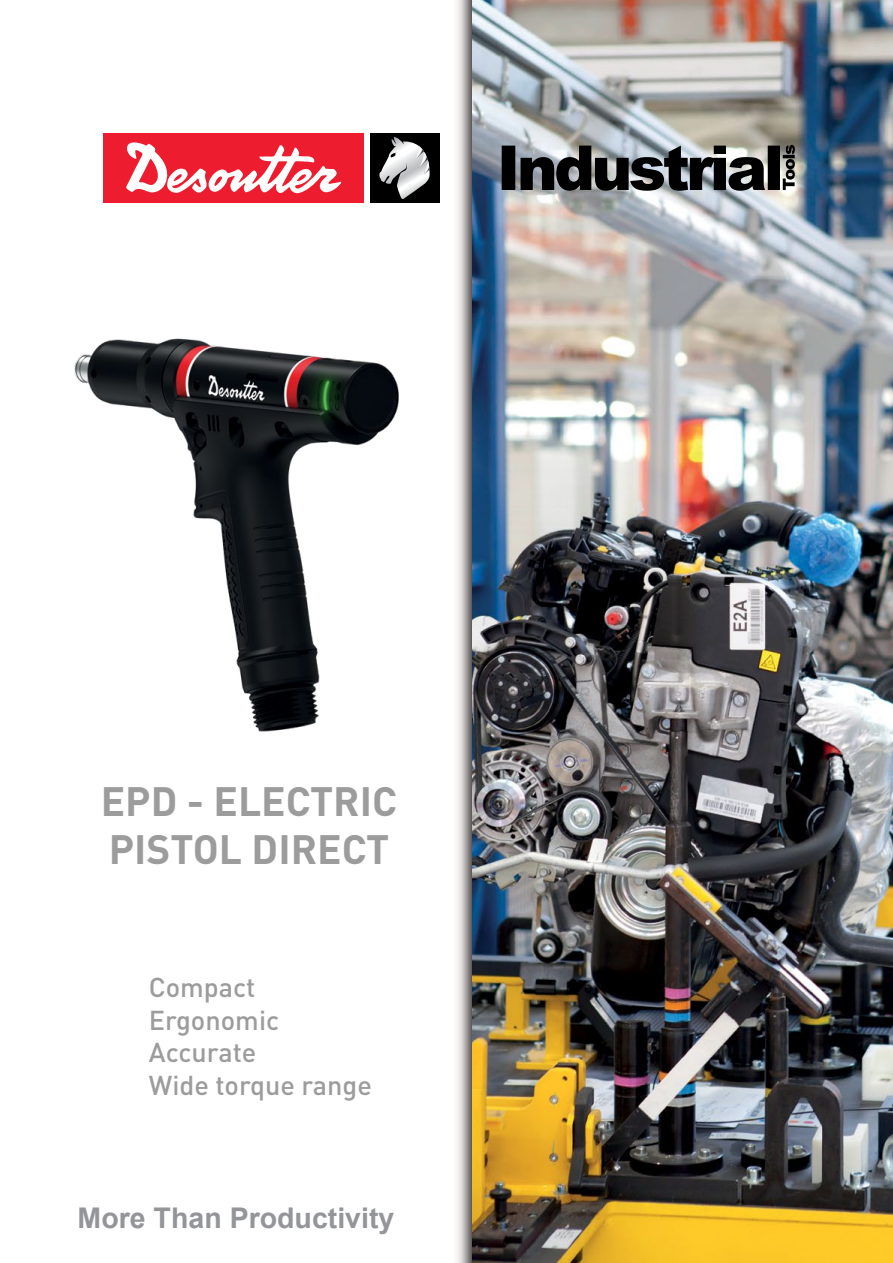
<style>
.page{position:relative;width:893px;height:1263px;background:#fff}
.page>*{position:absolute;margin:0;border:0;box-sizing:border-box;transform-origin:0 0}
.t1{font:700 40.5px/48.6px "DIN";color:#9d9c9c}
.t2{font:700 28.5px "Arial";color:#939598}
.t3{font:500 27px/32.4px "DIN Pro";color:#9d9c9c}
</style>
<div class="page">
<img style="left:457px;top:0;width:15px;height:1263px">
<img style="left:74px;top:338px;width:325px;height:394px">
<img style="left:472px;top:0;width:421px;height:1263px">
<svg style="left:502px;top:145px;width:293px;height:46px"></svg>
<div style="left:370px;top:133px;width:69px;height:70px;background:#000"></div>
<div style="left:104px;top:133px;width:260px;height:70px;background:#ed1c2e"></div>
<svg style="left:126px;top:142px;width:216px;height:52px"></svg>
<svg style="left:379px;top:137px;width:51px;height:62px"></svg>
<h1 class="t1" style="left:101px;top:775px;width:298px">EPD - ELECTRIC<br>PISTOL DIRECT</h1>
<p class="t3" style="left:149px;top:968px;width:225px">Compact<br>Ergonomic<br>Accurate<br>Wide torque range</p>
<p class="t2" style="left:78px;top:1198px;width:318px">More Than Productivity</p>
</div>
